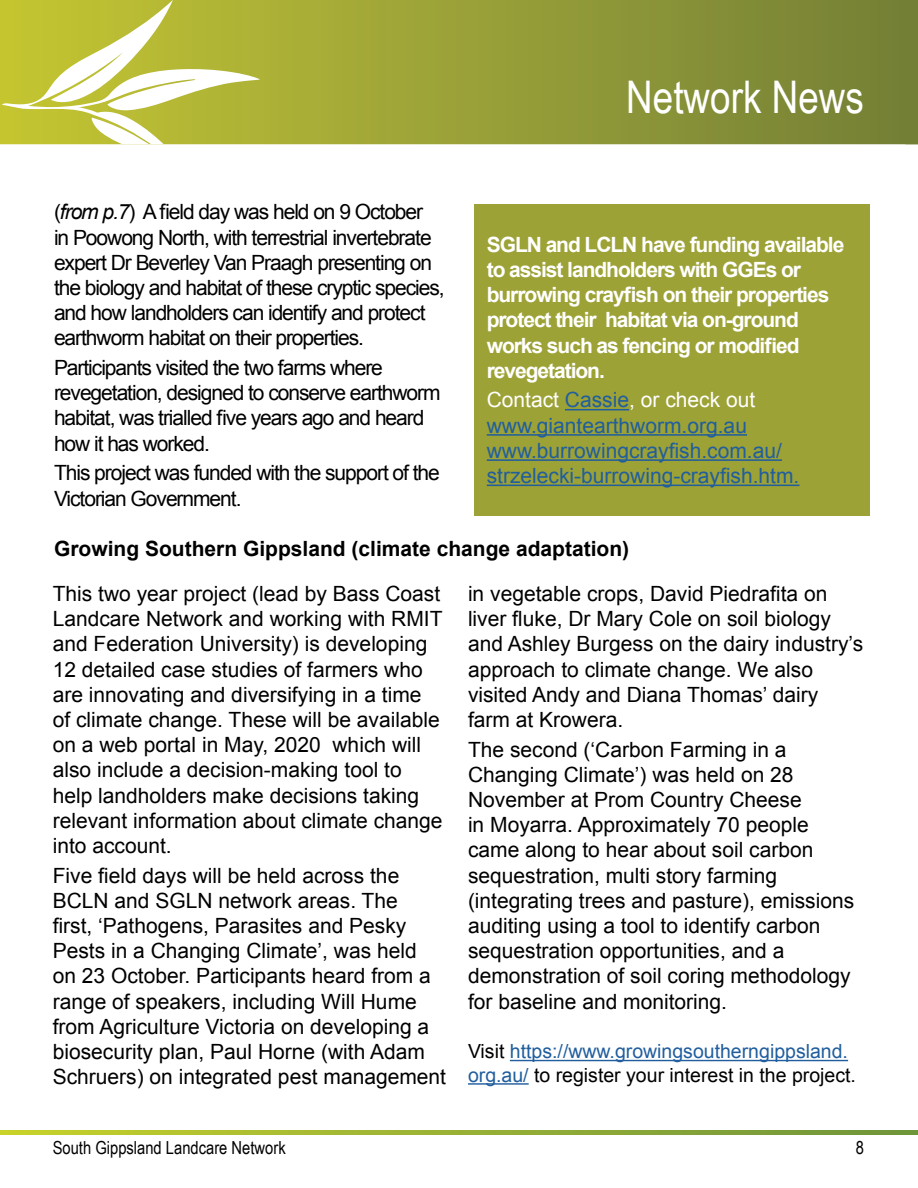
<style>
.page{position:relative;width:918px;height:1188px;background:#fff}
.page>*{position:absolute;margin:0;border:0;box-sizing:border-box;transform-origin:0 0}
.t1{font:45px "Arial Narrow";color:#fff}
.t2{font:21px/25.2px "Arial";color:#000}
.t3{font:21px/25.2px "Arial";letter-spacing:-.05em;color:#000}
.t4{font:700 21px/25.2px "Arial";letter-spacing:-.05em;color:#fff}
.t5{font:21px/25.2px "Arial";color:#215e9e}
.t6{font:700 21px "Arial";color:#000}
.t7{font:19.5px/23.4px "Arial";color:#215e9e}
.t8{font:18px "Arial Narrow";color:#000}
.s1{font-style:italic}
.s2{color:#fff}
.s3{color:#000}
</style>
<div class="page">
<svg style="left:0;top:1130px;width:918px;height:4px"></svg>
<svg style="left:0;top:0;width:918px;height:144px"></svg>
<svg style="left:2px;top:0;width:258px;height:144px"></svg>
<hr style="left:510px;top:1060px;width:338px;height:1px;background:#215e9e">
<hr style="left:468px;top:1083px;width:61px;height:2px;background:#215e9e">
<div style="left:474px;top:204px;width:396px;height:312px;background:#9da236"></div>
<hr style="left:565px;top:409px;width:64px;height:1px;background:#215e9e">
<hr style="left:487px;top:434px;width:260px;height:2px;background:#215e9e">
<hr style="left:487px;top:459px;width:295px;height:2px;background:#215e9e">
<hr style="left:487px;top:485px;width:312px;height:1px;background:#215e9e">
<p class="t3" style="left:54px;top:200px;width:392px">(<span class="s1">from p.7</span>) A field day was held on 9 October<br>in Poowong North, with terrestrial invertebrate expert Dr Beverley Van Praagh presenting on the biology and habitat of these cryptic species, and how landholders can identify and protect earthworm habitat on their properties.</p>
<p class="t3" style="left:54px;top:355px;width:388px">Participants visited the two farms where revegetation, designed to conserve earthworm habitat, was trialled five years ago and heard how it has worked.</p>
<p class="t3" style="left:54px;top:461px;width:387px">This project was funded with the support of the<br>Victorian Government.</p>
<h1 class="t1" style="left:626px;top:64px;width:239px">Network News</h1>
<p class="t4" style="left:487px;top:233px;width:359px">SGLN and LCLN have funding available to assist landholders with GGEs or burrowing crayfish on their properties protect their habitat via on-ground works such as fencing or modified revegetation.</p>
<p class="t5" style="left:487px;top:388px;width:314px"><span class="s2">Contact</span> Cassie<span class="s2">, or check out </span>www.giantearthworm.org.au www.burrowingcrayfish.com.au/ strzelecki-burrowing-crayfish.htm.</p>
<p class="t6" style="left:54px;top:535px;width:577px">Growing Southern Gippsland (climate change adaptation)</p>
<p class="t2" style="left:53px;top:581px;width:391px">This two year project (lead by Bass Coast Landcare Network and working with RMIT and Federation University) is developing 12 detailed case studies of farmers who are innovating and diversifying in a time of climate change. These will be available on a web portal in May, 2020 which will also include a decision-making tool to help landholders make decisions taking relevant information about climate change into account.</p>
<p class="t2" style="left:53px;top:863px;width:395px">Five field days will be held across the BCLN and SGLN network areas. The<br>first, ‘Pathogens, Parasites and Pesky Pests in a Changing Climate’, was held<br>on 23 October. Participants heard from a range of speakers, including Will Hume from Agriculture Victoria on developing a biosecurity plan, Paul Horne (with Adam Schruers) on integrated pest management</p>
<p class="t2" style="left:468px;top:581px;width:397px">in vegetable crops, David Piedrafita on liver fluke, Dr Mary Cole on soil biology and Ashley Burgess on the dairy industry’s approach to climate change. We also visited Andy and Diana Thomas’ dairy farm at Krowera.</p>
<p class="t2" style="left:468px;top:737px;width:388px">The second (‘Carbon Farming in a Changing Climate’) was held on 28<br>November at Prom Country Cheese<br>in Moyarra. Approximately 70 people came along to hear about soil carbon sequestration, multi story farming (integrating trees and pasture), emissions auditing using a tool to identify carbon sequestration opportunities, and a demonstration of soil coring methodology for baseline and monitoring.</p>
<p class="t7" style="left:468px;top:1040px;width:390px"><span class="s3">Visit</span> https://www.growingsoutherngippsland. org.au/ <span class="s3">to register your interest in the project.</span></p>
<p class="t8" style="left:53px;top:1134px;width:235px">South Gippsland Landcare Network</p>
<p class="t8" style="left:856px;top:1134px;width:10px">8</p>
</div>
